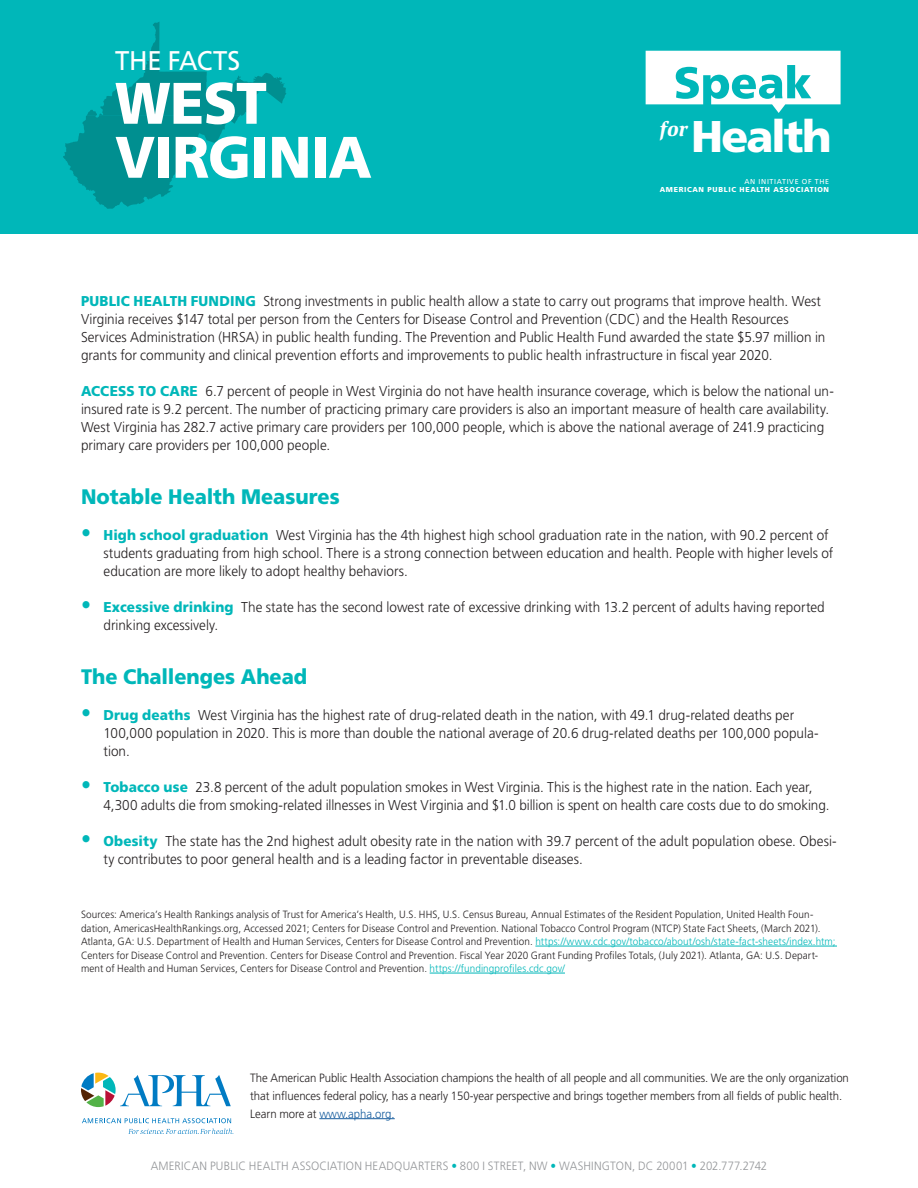
<style>
.page{position:relative;width:918px;height:1188px;background:#fff}
.page>*{position:absolute;margin:0;border:0;box-sizing:border-box;transform-origin:0 0}
.xx_title{font:900 58.5px/54px "Frutiger LT Std";letter-spacing:-.015em;color:#fff;scale:.95 1}
.t1{font:900 44.4px "Frutiger LT Std";letter-spacing:-.045em;color:#fff}
.xx_title-2{font:27px "Frutiger LT Std";letter-spacing:-.01em;color:#fff;scale:.95 1}
.xx_head_2{font:900 21px "Frutiger LT Std";color:#00b7b9;scale:.95 1}
.XX_body_with_run-in{font:300 14.25px/18px "Frutiger LT Std";color:#231f20;scale:.95 1}
.boilerplate{font:300 12px/18px "Frutiger LT Std";letter-spacing:-.005em;color:#231f20;scale:.95 1}
.XX_body{font:300 12px "Frutiger LT Std";letter-spacing:.02em;color:#939598;scale:.95 1}
.xx_source{font:300 10.5px/13.5px "Frutiger LT Std";letter-spacing:.01em;color:#231f20;scale:.95 1}
.t2{font:900 7.2px "Frutiger LT Std";letter-spacing:.09em;color:#fff}
.t3{font:7.2px "Frutiger LT Std";letter-spacing:.09em;color:#fff}
.s1{font-weight:900;color:#00b7b9}
.s2{font-weight:900;font-size:21px;color:#00b7b9}
.s3{color:#00b7b9}
.s4{color:#175d9e}
</style>
<div class="page">
<div style="left:0;top:0;width:918px;height:234px;background:#00b7b9"></div>
<svg style="left:646px;top:51px;width:195px;height:62px"></svg>
<svg style="left:128px;top:1129px;width:106px;height:5px"></svg>
<svg style="left:82px;top:1118px;width:149px;height:5px"></svg>
<svg style="left:81px;top:1073px;width:150px;height:34px"></svg>
<hr style="left:319px;top:1118px;width:76px;height:1px;background:#175d9e">
<svg style="left:63px;top:22px;width:223px;height:187px"></svg>
<hr style="left:535px;top:946px;width:302px;height:1px;background:#00b7b9">
<hr style="left:430px;top:973px;width:135px;height:1px;background:#00b7b9">
<p class="xx_title-2" style="left:115px;top:45px;width:134px">THE FACTS</p>
<p class="xx_title" style="left:115px;top:76px;width:272px">WEST<br>VIRGINIA</p>
<h2 class="t1" style="left:660px;top:110px;width:173px"><sup>for</sup> Health</h2>
<p class="t3" style="left:744px;top:177px;width:86px">AN INITIATIVE OF THE</p>
<p class="t2" style="left:660px;top:185px;width:171px">AMERICAN PUBLIC HEALTH ASSOCIATION</p>
<p class="XX_body_with_run-in" style="left:81px;top:292px;width:785px"><span class="s1">PUBLIC HEALTH FUNDING</span> Strong investments in public health allow a state to carry out programs that improve health. West Virginia receives $147 total per person from the Centers for Disease Control and Prevention (CDC) and the Health Resources Services Administration (HRSA) in public health funding. The Prevention and Public Health Fund awarded the state $5.97 million in grants for community and clinical prevention efforts and improvements to public health infrastructure in fiscal year 2020.</p>
<p class="XX_body_with_run-in" style="left:81px;top:382px;width:794px"><span class="s1">ACCESS TO CARE</span> 6.7 percent of people in West Virginia do not have health insurance coverage, which is below the national un&shy;insured rate is 9.2 percent. The number of practicing primary care providers is also an important measure of health care availability.<br>West Virginia has 282.7 active primary care providers per 100,000 people, which is above the national average of 241.9 practicing primary care providers per 100,000 people.</p>
<p class="xx_head_2" style="left:81px;top:484px;width:274px">Notable Health Measures</p>
<p class="XX_body_with_run-in" style="left:104px;top:526px;width:770px;text-indent:-22px"><span class="s2">•</span> <span class="s1">High school graduation</span> West Virginia has the 4th highest high school graduation rate in the nation, with 90.2 percent of students graduating from high school. There is a strong connection between education and health. People with higher levels of education are more likely to adopt healthy behaviors.</p>
<p class="XX_body_with_run-in" style="left:104px;top:598px;width:761px;text-indent:-22px"><span class="s2">•</span> <span class="s1">Excessive drinking</span> The state has the second lowest rate of excessive drinking with 13.2 percent of adults having reported drinking excessively.</p>
<p class="xx_head_2" style="left:81px;top:664px;width:240px">The Challenges Ahead</p>
<p class="XX_body_with_run-in" style="left:104px;top:706px;width:754px;text-indent:-22px"><span class="s2">•</span> <span class="s1">Drug deaths</span> West Virginia has the highest rate of drug-related death in the nation, with 49.1 drug-related deaths per<br>100,000 population in 2020. This is more than double the national average of 20.6 drug-related deaths per 100,000 popula&shy;tion.</p>
<p class="XX_body_with_run-in" style="left:104px;top:778px;width:766px;text-indent:-22px"><span class="s2">•</span> <span class="s1">Tobacco use</span> 23.8 percent of the adult population smokes in West Virginia. This is the highest rate in the nation. Each year,<br>4,300 adults die from smoking-related illnesses in West Virginia and $1.0 billion is spent on health care costs due to do smoking.</p>
<p class="XX_body_with_run-in" style="left:104px;top:832px;width:773px;text-indent:-22px"><span class="s2">•</span> <span class="s1">Obesity</span> The state has the 2nd highest adult obesity rate in the nation with 39.7 percent of the adult population obese. Obesi&shy;ty contributes to poor general health and is a leading factor in preventable diseases.</p>
<p class="xx_source" style="left:81px;top:908px;width:796px">Sources: America’s Health Rankings analysis of Trust for America’s Health, U.S. HHS, U.S. Census Bureau, Annual Estimates of the Resident Population, United Health Foun&shy;dation, AmericasHealthRankings.org, Accessed 2021; Centers for Disease Control and Prevention. National Tobacco Control Program (NTCP) State Fact Sheets, (March 2021).<br>Atlanta, GA: U.S. Department of Health and Human Services, Centers for Disease Control and Prevention. <span class="s3">https://www.cdc.gov/tobacco/about/osh/state-fact-sheets/index.htm; </span>Centers for Disease Control and Prevention. Centers for Disease Control and Prevention. Fiscal Year 2020 Grant Funding Profiles Totals, (July 2021). Atlanta, GA: U.S. Depart&shy;ment of Health and Human Services, Centers for Disease Control and Prevention. <span class="s3">https://fundingprofiles.cdc.gov/</span></p>
<p class="boilerplate" style="left:250px;top:1069px;width:632px">The American Public Health Association champions the health of all people and all communities. We are the only organization that influences federal policy, has a nearly 150-year perspective and brings together members from all fields of public health.<br>Learn more at <span class="s4">www.apha.org.</span></p>
<p class="XX_body" style="left:151px;top:1159px;width:651px">AMERICAN PUBLIC HEALTH ASSOCIATION HEADQUARTERS <span class="s3">•</span> 800 I STREET, NW <span class="s3">•</span> WASHINGTON, DC 20001 <span class="s3">•</span> 202.777.2742</p>
</div>
